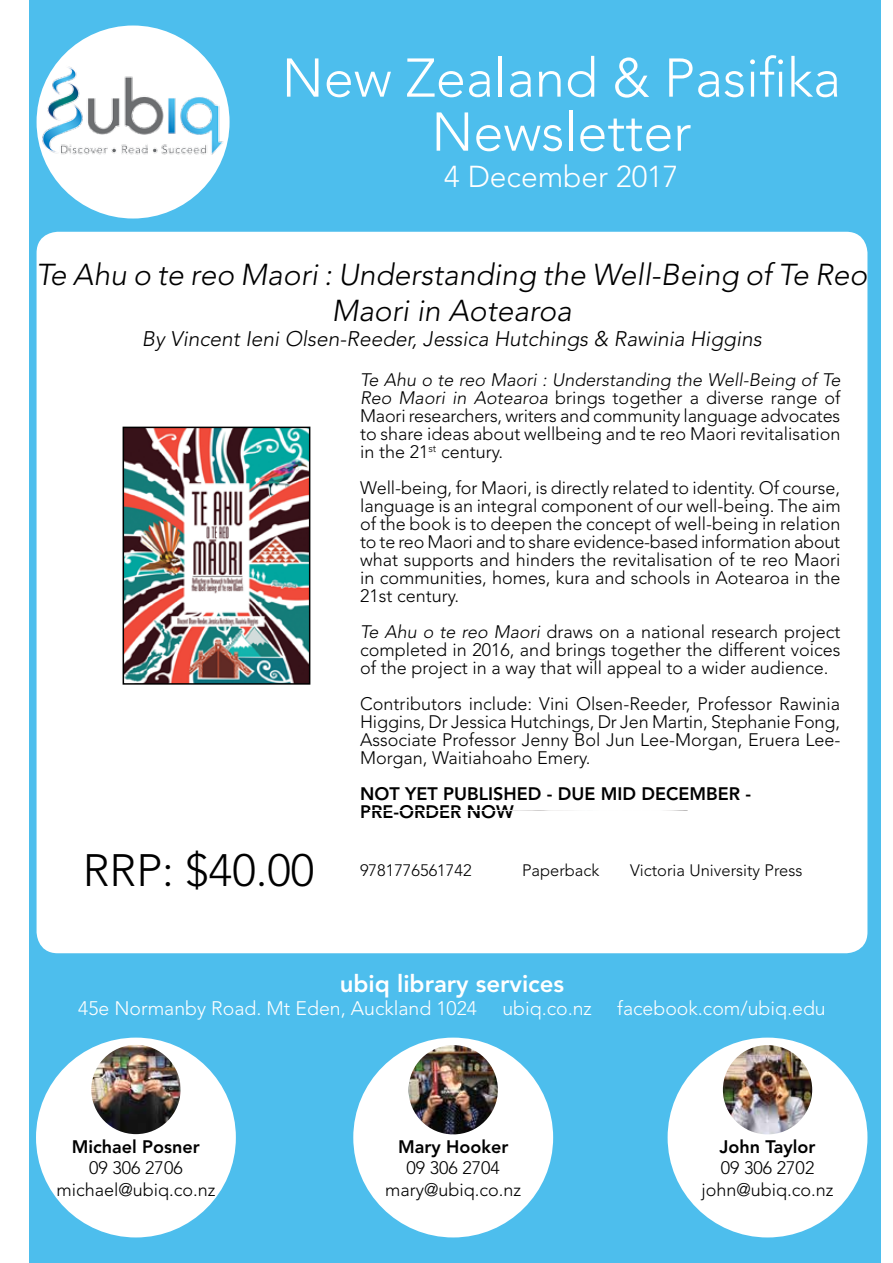
<style>
.page{position:relative;width:893px;height:1263px;background:#fff}
.page>*{position:absolute;margin:0;border:0;box-sizing:border-box;transform-origin:0 0}
.t1{font:300 54px/54px "Avenir LT Std";color:#fff;text-align:center}
.t2{font:300 45px "Avenir LT Std";color:#000}
.t3{font:italic 300 30px/36px "Avenir LT Std";color:#000;text-align:center}
.t4{font:300 30px "Avenir LT Std";color:#fff}
.t5{font:800 24px "Avenir LT Std";color:#fff}
.t6{font:italic 300 21px "Avenir LT Std";color:#000}
.t7{font:300 19.5px "Avenir LT Std";color:#fff}
.t8{font:300 18px/18px "Avenir LT Std";color:#000;text-align:justify}
.t9{font:800 18px/18px "Avenir LT Std";color:#000}
.t10{font:300 16.5px "Avenir LT Std";color:#000}
.s1{font-style:italic}
</style>
<div class="page">
<div style="left:29px;top:0;width:851px;height:1263px;background:#4dbeed"></div>
<div style="left:37px;top:26px;width:193px;height:192px;background:#fff;border-radius:50%"></div>
<img style="left:37px;top:59px;width:192px;height:129px">
<div style="left:668px;top:1037px;width:199px;height:200px;background:#fff;border-radius:50%"></div>
<div style="left:353px;top:1037px;width:200px;height:200px;background:#fff;border-radius:50%"></div>
<div style="left:36px;top:1037px;width:200px;height:200px;background:#fff;border-radius:50%"></div>
<img style="left:409px;top:1045px;width:89px;height:89px;border-radius:45px">
<img style="left:723px;top:1045px;width:89px;height:89px;border-radius:45px">
<img style="left:91px;top:1045px;width:90px;height:89px;border-radius:45px">
<div style="left:37px;top:232px;width:830px;height:721px;background:#fff;border-radius:21px"></div>
<img style="left:370px;top:810px;width:337px;height:1px">
<img style="left:126px;top:430px;width:181px;height:252px">
<div style="left:123px;top:427px;width:187px;height:258px;border:2px solid #000"></div>
<h1 class="t1" style="left:282px;top:51px;width:561px">New Zealand &amp; Pasifika<br>Newsletter</h1>
<h3 class="t4" style="left:444px;top:159px;width:236px">4 December 2017</h3>
<h3 class="t3" style="left:36px;top:257px;width:833px">Te Ahu o te reo Maori : Understanding the Well-Being of Te Reo<br>Maori in Aotearoa</h3>
<p class="t6" style="left:142px;top:326px;width:621px">By Vincent Ieni Olsen-Reeder, Jessica Hutchings &amp; Rawinia Higgins</p>
<p class="t8" style="left:360px;top:371px;width:482px"><span class="s1">Te Ahu o te reo Maori : Understanding the Well-Being of Te Reo Maori in Aotearoa</span> brings together a diverse range of Maori researchers, writers and community language advocates to share ideas about wellbeing and te reo Maori revitalisation in the 21<sup>st</sup> century.</p>
<p class="t8" style="left:360px;top:479px;width:482px">Well-being, for Maori, is directly related to identity. Of course, language is an integral component of our well-being. The aim of the book is to deepen the concept of well-being in relation to te reo Maori and to share evidence-based information about what supports and hinders the revitalisation of te reo Maori in communities, homes, kura and schools in Aotearoa in the 21st century.</p>
<p class="t8" style="left:360px;top:623px;width:482px"><span class="s1">Te Ahu o te reo Maori</span> draws on a national research project completed in 2016, and brings together the different voices of the project in a way that will appeal to a wider audience.</p>
<p class="t8" style="left:360px;top:695px;width:482px">Contributors include: Vini Olsen-Reeder, Professor Rawinia Higgins, Dr Jessica Hutchings, Dr Jen Martin, Stephanie Fong, Associate Professor Jenny Bol Jun Lee-Morgan, Eruera Lee-Morgan, Waitiahoaho Emery.</p>
<p class="t9" style="left:360px;top:784px;width:392px">NOT YET PUBLISHED - DUE MID DECEMBER -<br>PRE-ORDER NOW</p>
<h2 class="t2" style="left:83px;top:844px;width:233px">RRP: $40.00</h2>
<p class="t10" style="left:360px;top:861px;width:113px">9781776561742</p>
<p class="t10" style="left:522px;top:861px;width:79px">Paperback</p>
<p class="t10" style="left:630px;top:861px;width:174px">Victoria University Press</p>
<h3 class="t5" style="left:340px;top:969px;width:226px">ubiq library services</h3>
<p class="t7" style="left:78px;top:997px;width:400px">45e Normanby Road. Mt Eden, Auckland 1024</p>
<p class="t7" style="left:502px;top:997px;width:91px">ubiq.co.nz</p>
<p class="t7" style="left:617px;top:997px;width:210px">facebook.com/ubiq.edu</p>
<p class="t9" style="left:72px;top:1137px;width:129px">Michael Posner</p>
<p class="t8" style="left:56px;top:1157px;width:161px;line-height:21.6px;text-align:center">09 306 2706 michael@ubiq.co.nz</p>
<p class="t9" style="left:398px;top:1137px;width:112px">Mary Hooker</p>
<p class="t8" style="left:385px;top:1157px;width:138px;line-height:21.6px;text-align:center">09 306 2704 mary@ubiq.co.nz</p>
<p class="t9" style="left:719px;top:1137px;width:98px">John Taylor</p>
<p class="t8" style="left:701px;top:1157px;width:134px;line-height:21.6px;text-align:center">09 306 2702 john@ubiq.co.nz</p>
</div>
